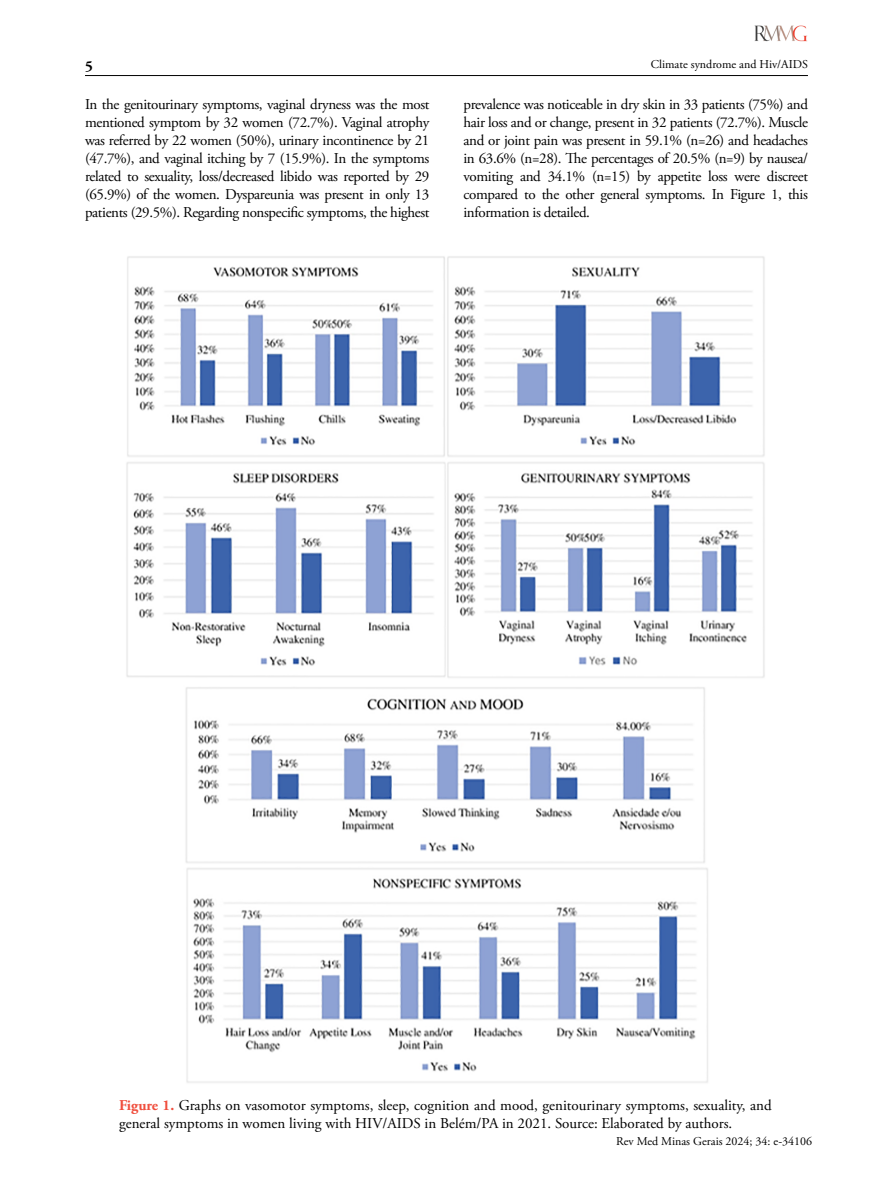
<style>
.page{position:relative;width:893px;height:1191px;background:#fff}
.page>*{position:absolute;margin:0;border:0;box-sizing:border-box;transform-origin:0 0}
.t1{font:15px/18px "Adobe Garamond Pro";color:#000;text-align:justify}
.t2{font:700 15px "Adobe Garamond Pro";color:#000}
.t3{font:12px "Adobe Garamond Pro";color:#000101}
.t4{font:12px "Adobe Garamond Pro";color:#000}
.s1{font-weight:700;color:#f04e3d}
</style>
<div class="page">
<hr style="left:85px;top:75px;width:723px;height:1px;background:#000">
<img style="left:755px;top:26px;width:52px;height:16px">
<img style="left:126px;top:256px;width:639px;height:827px">
<p class="t4" style="left:651px;top:57px;width:159px">Climate syndrome and Hiv/AIDS</p>
<p class="t2" style="left:85px;top:57px;width:9px">5</p>
<p class="t1" style="left:85px;top:95px;width:346px">In the genitourinary symptoms, vaginal dryness was the most mentioned symptom by 32 women (72.7%). Vaginal atrophy was referred by 22 women (50%), urinary incontinence by 21 (47.7%), and vaginal itching by 7 (15.9%). In the symptoms related to sexuality, loss/decreased libido was reported by 29 (65.9%) of the women. Dyspareunia was present in only 13 patients (29.5%). Regarding nonspecific symptoms, the highest</p>
<p class="t1" style="left:463px;top:95px;width:346px">prevalence was noticeable in dry skin in 33 patients (75%) and hair loss and or change, present in 32 patients (72.7%). Muscle and or joint pain was present in 59.1% (n=26) and headaches in 63.6% (n=28). The percentages of 20.5% (n=9) by nausea/ vomiting and 34.1% (n=15) by appetite loss were discreet compared to the other general symptoms. In Figure 1, this information is detailed.</p>
<p class="t1" style="left:119px;top:1096px;width:654px"><span class="s1">Figure 1.</span> Graphs on vasomotor symptoms, sleep, cognition and mood, genitourinary symptoms, sexuality, and general symptoms in women living with HIV/AIDS in Belém/PA in 2021. Source: Elaborated by authors.</p>
<p class="t3" style="left:616px;top:1133px;width:197px">Rev Med Minas Gerais 2024; 34: e-34106</p>
</div>
